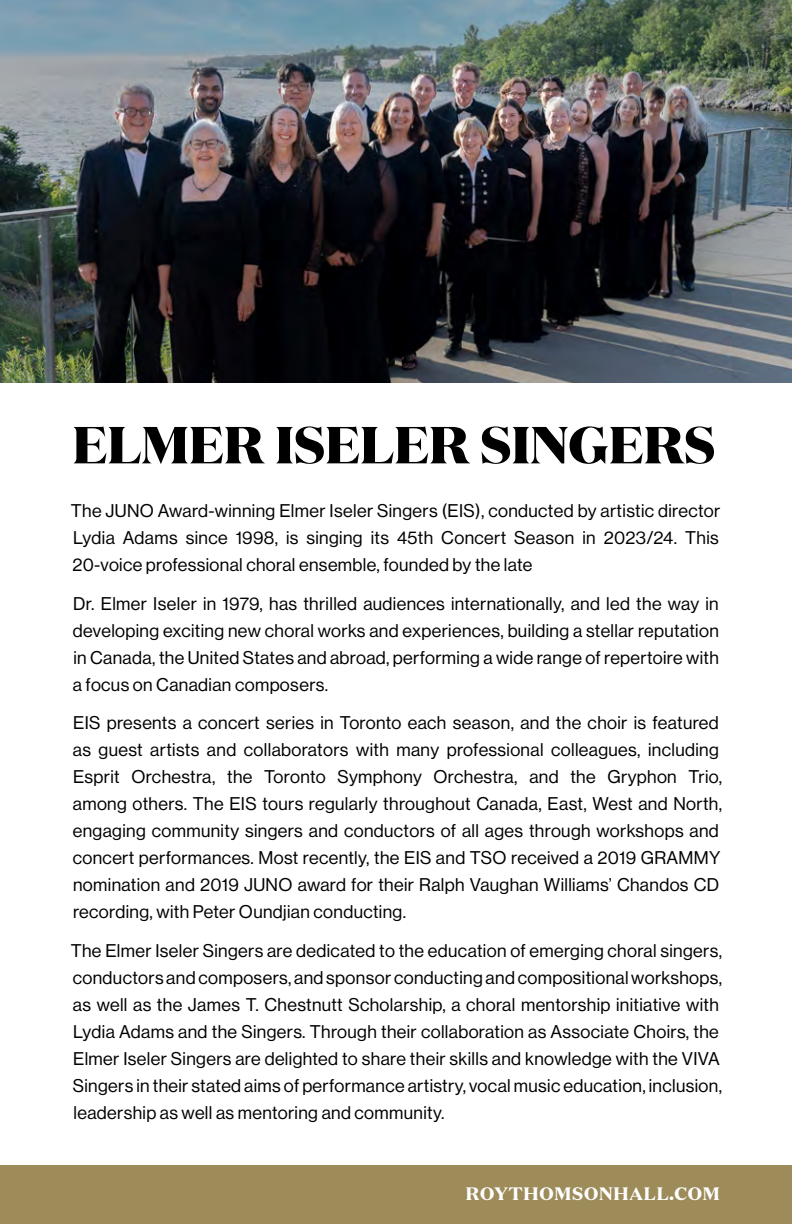
<style>
.page{position:relative;width:792px;height:1224px;background:#fff}
.page>*{position:absolute;margin:0;border:0;box-sizing:border-box;transform-origin:0 0}
.t1{font:800 52px "Domaine Disp";letter-spacing:.005em;color:#000}
.t2{font:18px/27px "N Haas Grotesk DS Pro 55 Rg";letter-spacing:.02em;color:#000;text-align:justify}
.t3{font:900 18px "Domaine Text";letter-spacing:.01em;color:#fff}
</style>
<div class="page">
<div style="left:0;top:1166px;width:792px;height:58px;background:#9d8b5a"></div>
<img style="left:0;top:0;width:792px;height:383px">
<p class="t1" style="left:73px;top:411px;width:644px">ELMER ISELER SINGERS</p>
<p class="t2" style="left:71px;top:498px;width:651px">The JUNO Award-winning Elmer Iseler Singers (EIS), conducted by artistic director Lydia Adams since 1998, is singing its 45th Concert Season in 2023/24. This 20-voice professional choral ensemble, founded by the late</p>
<p class="t2" style="left:73px;top:590px;width:648px">Dr. Elmer Iseler in 1979, has thrilled audiences internationally, and led the way in developing exciting new choral works and experiences, building a stellar reputation in Canada, the United States and abroad, performing a wide range of repertoire with a focus on Canadian composers.</p>
<p class="t2" style="left:73px;top:710px;width:651px;text-align:left">EIS presents a concert series in Toronto each season, and the choir is featured as guest artists and collaborators with many professional colleagues, including Esprit Orchestra, the Toronto Symphony Orchestra, and the Gryphon Trio, among others. The EIS tours regularly throughout Canada, East, West and North, engaging community singers and conductors of all ages through workshops and concert performances. Most recently, the EIS and TSO received a 2019 GRAMMY nomination and 2019 JUNO award for their Ralph Vaughan Williams’ Chandos CD recording, with Peter Oundjian conducting.</p>
<p class="t2" style="left:71px;top:937px;width:653px;text-align:left">The Elmer Iseler Singers are dedicated to the education of emerging choral singers, conductors and composers, and sponsor conducting and compositional workshops, as well as the James T. Chestnutt Scholarship, a choral mentorship initiative with Lydia Adams and the Singers. Through their collaboration as Associate Choirs, the Elmer Iseler Singers are delighted to share their skills and knowledge with the VIVA Singers in their stated aims of performance artistry, vocal music education, inclusion, leadership as well as mentoring and community.</p>
<p class="t3" style="left:466px;top:1181px;width:256px">ROYTHOMSONHALL.COM</p>
</div>
